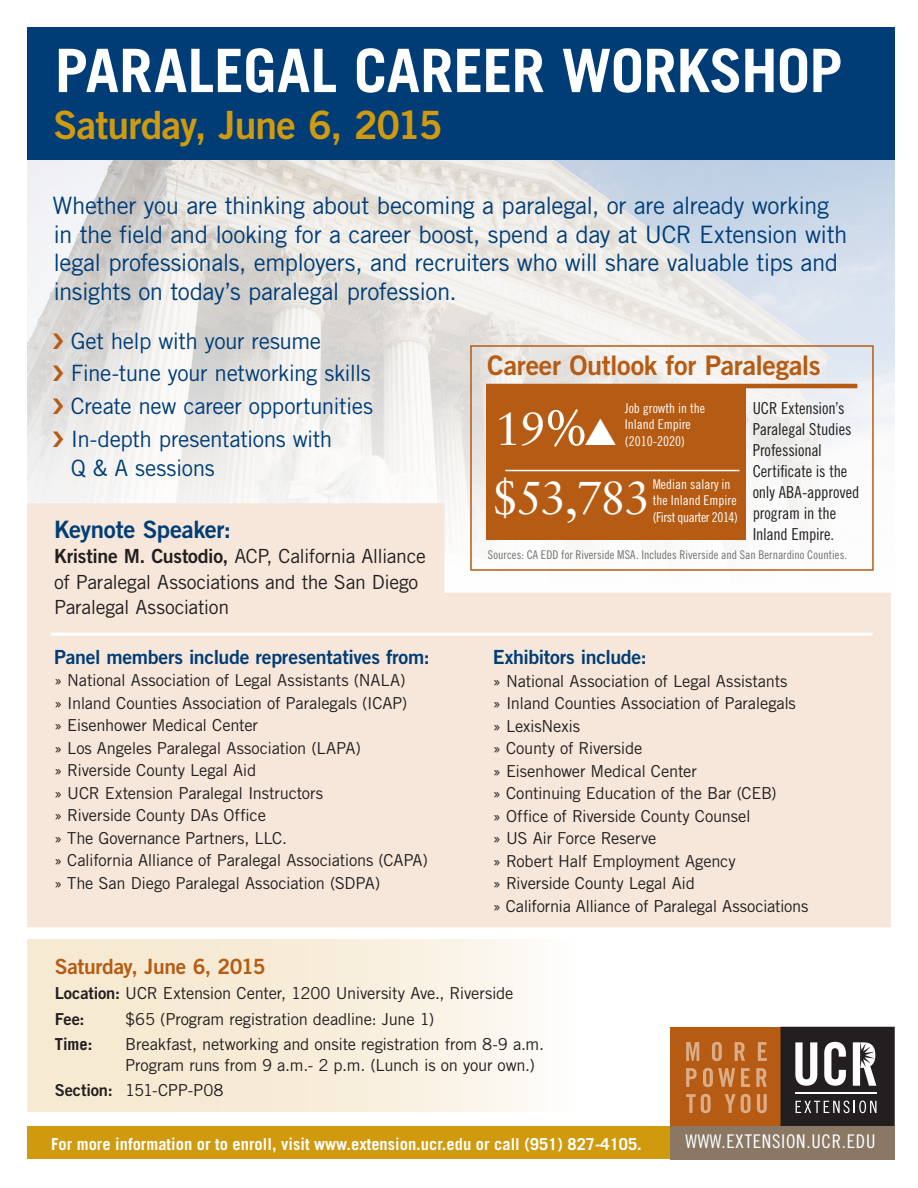
<style>
.page{position:relative;width:918px;height:1188px;background:#fff}
.page>*{position:absolute;margin:0;border:0;box-sizing:border-box;transform-origin:0 0}
.t1{font:700 60px "Trade Gothic LT Std";letter-spacing:-.01em;color:#fff}
.t2{font:46.5px "Sabon LT Std";letter-spacing:-.04em;color:#fff}
.t3{font:39px "Trade Gothic LT Std Bd 2";letter-spacing:-.02em;color:#d09a0f}
.t4{font:27px "Trade Gothic LT Std Bd 2";letter-spacing:-.015em;color:#b65b13}
.t5{font:24px/28.5px "Trade Gothic LT Std";letter-spacing:-.02em;color:#003d77}
.t6{font:24px "Trade Gothic LT Std Bd 2";letter-spacing:-.015em;color:#003d77}
.t7{font:22.5px/32.8px "Trade Gothic LT Std";letter-spacing:-.02em;color:#003d77}
.t8{font:21px "Trade Gothic LT Std Bd 2";letter-spacing:-.02em;color:#b65b13}
.t9{font:19.5px/25.5px "Trade Gothic LT Std";letter-spacing:-.02em;color:#231f20}
.t10{font:19.5px "Trade Gothic LT Std Bd 2";letter-spacing:-.015em;color:#003d77}
.t11{font:18.9px "Trade Gothic LT Std Cn 18";letter-spacing:.04em;color:#fff}
.t12{font:16.5px/22.5px "Trade Gothic LT Std";letter-spacing:-.015em;color:#231f20}
.t13{font:16.5px/21px "Trade Gothic LT Std Cn 18";letter-spacing:-.01em;color:#231f20}
.t14{font:700 16.5px "Trade Gothic LT Std";color:#fff}
.t15{font:700 16.5px "Trade Gothic LT Std";color:#231f20}
.t16{font:16.5px "Trade Gothic LT Std Bd 2";color:#231f20}
.t17{font:13.5px/16.5px "Trade Gothic LT Std Cn 18";color:#fff}
.t18{font:12px "Trade Gothic LT Std Cn 18";letter-spacing:.005em;color:#6d6f71}
.s1{font-family:"Minion Pro";font-size:55.5px}
.s2{font-family:"Trade Gothic LT Std Bd 2"}
</style>
<div class="page">
<img style="left:27px;top:160px;width:868px;height:343px">
<svg style="left:27px;top:503px;width:864px;height:424px;background:#f6e8dc"></svg>
<div style="left:27px;top:27px;width:868px;height:133px;background:#003d77"></div>
<div style="left:27px;top:1127px;width:643px;height:32px;background:#d09a0f"></div>
<div style="left:670px;top:1027px;width:111px;height:101px;background:#b65b13"></div>
<svg style="left:686px;top:1042px;width:13px;height:19px"></svg>
<svg style="left:712px;top:1042px;width:10px;height:19px"></svg>
<svg style="left:735px;top:1042px;width:10px;height:19px"></svg>
<svg style="left:758px;top:1042px;width:9px;height:19px"></svg>
<svg style="left:686px;top:1068px;width:11px;height:19px"></svg>
<svg style="left:703px;top:1068px;width:32px;height:19px"></svg>
<svg style="left:741px;top:1068px;width:9px;height:19px"></svg>
<svg style="left:756px;top:1068px;width:11px;height:19px"></svg>
<svg style="left:686px;top:1094px;width:25px;height:19px"></svg>
<svg style="left:725px;top:1094px;width:26px;height:19px"></svg>
<svg style="left:757px;top:1094px;width:10px;height:19px"></svg>
<div style="left:781px;top:1027px;width:114px;height:101px;background:#231f20"></div>
<svg style="left:796px;top:1101px;width:81px;height:12px"></svg>
<hr style="left:795px;top:1093px;width:81px;height:1px;background:#fff">
<svg style="left:795px;top:1042px;width:22px;height:44px"></svg>
<svg style="left:824px;top:1042px;width:22px;height:44px"></svg>
<svg style="left:853px;top:1042px;width:23px;height:44px"></svg>
<div style="left:670px;top:1126px;width:225px;height:33px;background:#8a7865"></div>
<div style="left:27px;top:939px;width:546px;height:172px;background:linear-gradient(to right,#f5e6ca,#fcf8f1)"></div>
<hr style="left:51px;top:633px;width:822px;height:3px;background:#fff">
<div style="left:470px;top:345px;width:404px;height:226px;border:2px solid #b65b13"></div>
<div style="left:486px;top:388px;width:260px;height:152px;background:#b65b13"></div>
<hr style="left:505px;top:470px;width:234px;height:1px;background:#fff">
<hr style="left:486px;top:384px;width:371px;height:4px;background:#b65b13">
<svg style="left:53px;top:333px;width:10px;height:16px"></svg>
<svg style="left:53px;top:366px;width:10px;height:15px"></svg>
<svg style="left:53px;top:398px;width:10px;height:16px"></svg>
<svg style="left:53px;top:431px;width:10px;height:16px"></svg>
<h1 class="t1" style="left:55px;top:34px;width:789px">PARALEGAL CAREER WORKSHOP</h1>
<h3 class="t3" style="left:53px;top:100px;width:391px">Saturday, June 6, 2015</h3>
<p class="t5" style="left:52px;top:191px;width:796px">Whether you are thinking about becoming a paralegal, or are already working in the field and looking for a career boost, spend a day at UCR Extension with legal professionals, employers, and recruiters who will share valuable tips and insights on today’s paralegal profession.</p>
<h3 class="t7" style="left:71px;top:324px;width:304px">Get help with your resume<br>Fine-tune your networking skills<br>Create new career opportunities<br>In-depth presentations with</h3>
<h3 class="t7" style="left:71px;top:451px;width:145px">Q &amp; A sessions</h3>
<h3 class="t4" style="left:487px;top:349px;width:335px">Career Outlook for Paralegals</h3>
<p class="t13" style="left:753px;top:397px;width:108px">UCR Extension’s<br>Paralegal Studies<br>Professional<br>Certificate is the only ABA-approved program in the<br>Inland Empire.</p>
<h2 class="t2" style="left:495px;top:401px;width:124px">19<span class="s1">%</span>▲</h2>
<p class="t17" style="left:625px;top:399px;width:82px">Job growth in the<br>Inland Empire (2010-2020)</p>
<h2 class="t2" style="left:492px;top:470px;width:159px">$53,783</h2>
<p class="t17" style="left:653px;top:475px;width:87px">Median salary in the Inland Empire (First quarter 2014)</p>
<h3 class="t6" style="left:54px;top:514px;width:179px">Keynote Speaker:</h3>
<p class="t9" style="left:54px;top:543px;width:373px"><span class="s2">Kristine M. Custodio,</span> ACP, California Alliance of Paralegal Associations and the San Diego<br>Paralegal Association</p>
<p class="t10" style="left:54px;top:645px;width:377px">Panel members include representatives from:</p>
<p class="t12" style="left:54px;top:669px;width:376px">» National Association of Legal Assistants (NALA)<br>» Inland Counties Association of Paralegals (ICAP)<br>» Eisenhower Medical Center<br>» Los Angeles Paralegal Association (LAPA)<br>» Riverside County Legal Aid<br>» UCR Extension Paralegal Instructors<br>» Riverside County DAs Office<br>» The Governance Partners, LLC.<br>» California Alliance of Paralegal Associations (CAPA) » The San Diego Paralegal Association (SDPA)</p>
<p class="t18" style="left:488px;top:548px;width:361px">Sources: CA EDD for Riverside MSA. Includes Riverside and San Bernardino Counties.</p>
<p class="t10" style="left:493px;top:645px;width:156px">Exhibitors include:</p>
<p class="t12" style="left:493px;top:669px;width:317px">» National Association of Legal Assistants<br>» Inland Counties Association of Paralegals<br>» LexisNexis<br>» County of Riverside<br>» Eisenhower Medical Center<br>» Continuing Education of the Bar (CEB)<br>» Office of Riverside County Counsel<br>» US Air Force Reserve<br>» Robert Half Employment Agency<br>» Riverside County Legal Aid<br>» California Alliance of Paralegal Associations</p>
<p class="t8" style="left:55px;top:953px;width:212px">Saturday, June 6, 2015</p>
<p class="t12" style="left:55px;top:982px;width:460px"><span class="s2">Location:</span> UCR Extension Center, 1200 University Ave., Riverside</p>
<p class="t16" style="left:55px;top:1009px;width:31px">Fee:</p>
<p class="t12" style="left:125px;top:1007px;width:311px">$65 (Program registration deadline: June 1)</p>
<p class="t15" style="left:55px;top:1034px;width:39px">Time:</p>
<p class="t12" style="left:125px;top:1033px;width:420px;line-height:21px">Breakfast, networking and onsite registration from 8-9 a.m.<br>Program runs from 9 a.m.- 2 p.m. (Lunch is on your own.)</p>
<p class="t12" style="left:55px;top:1079px;width:170px"><span class="s2">Section:</span> 151-CPP-P08</p>
<p class="t14" style="left:51px;top:1134px;width:592px">For more information or to enroll, visit www.extension.ucr.edu or call (951) 827-4105.</p>
<p class="t11" style="left:685px;top:1130px;width:192px">WWW.EXTENSION.UCR.EDU</p>
</div>
